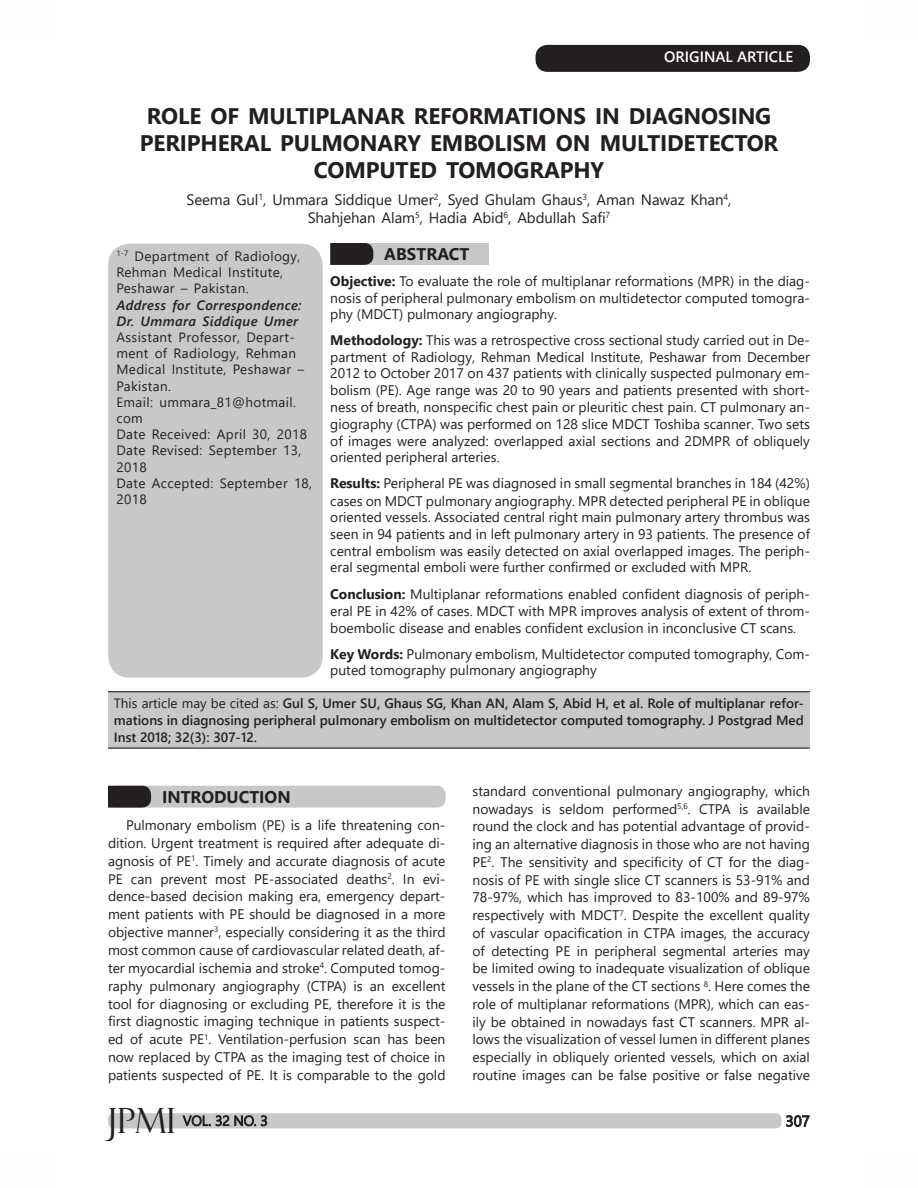
<style>
.page{position:relative;width:918px;height:1188px;background:#fff}
.page>*{position:absolute;margin:0;border:0;box-sizing:border-box;transform-origin:0 0}
.t1{font:34.8px "Felix Titling";color:#231f20}
.big_heading{font:700 22.5px/27px "Segoe UI";letter-spacing:-.005em;color:#231f20;text-align:center}
.t2{font:700 16.8px "Segoe UI";color:#231f20}
.big_heading-2{font:15px/18px "Segoe UI";letter-spacing:-.005em;color:#231f20;text-align:center}
.table_text{font:600 15px "Segoe UI";color:#fff}
.Body_Text{font:13.8px/17.7px "Segoe UI";color:#231f20;text-align:justify}
.abstract_body_text{font:13.8px/16.8px "Segoe UI";color:#231f20;text-align:justify}
.t3{font:300 13.8px "Segoe UI";color:#231f20}
.frame_text_first_pag{font:13.5px/16.2px "Segoe UI";letter-spacing:.025em;color:#231f20}
.text_between_2_lines{font:600 13.5px/17.2px "Segoe UI";color:#231f20;text-align:justify}
.frame_text_first_pag-2{font:italic 600 13.5px "Segoe UI";letter-spacing:.03em;color:#231f20}
.s1{font-weight:700}
.s2{font-weight:400}
</style>
<div class="page">
<div style="left:108px;top:1113px;width:674px;height:15px;background:#c7c8ca;border-radius:6px"></div>
<svg style="left:182px;top:1115px;width:86px;height:12px"></svg>
<svg style="left:786px;top:1115px;width:24px;height:12px"></svg>
<div style="left:536px;top:45px;width:274px;height:27px;background:#231f20;border-radius:12px"></div>
<div style="left:108px;top:786px;width:338px;height:22px;background:#c7c8ca;border-radius:9px"></div>
<svg style="left:108px;top:786px;width:43px;height:22px"></svg>
<div style="left:330px;top:243px;width:159px;height:22px;background:#c7c8ca"></div>
<svg style="left:330px;top:243px;width:43px;height:22px"></svg>
<div style="left:108px;top:244px;width:215px;height:434px;background:#c7c8ca;border-radius:22px"></div>
<div style="left:108px;top:691px;width:702px;height:58px;background:#c7c8ca"></div>
<hr style="left:108px;top:691px;width:702px;height:1px;background:#231f20">
<hr style="left:108px;top:748px;width:702px;height:1px;background:#231f20">
<p class="table_text" style="left:664px;top:45px;width:131px">ORIGINAL ARTICLE</p>
<p class="big_heading" style="left:140px;top:103px;width:640px">ROLE OF MULTIPLANAR REFORMATIONS IN DIAGNOSING<br>PERIPHERAL PULMONARY EMBOLISM ON MULTIDETECTOR<br>COMPUTED TOMOGRAPHY</p>
<p class="big_heading-2" style="left:187px;top:191px;width:546px">Seema Gul<sup>1</sup>, Ummara Siddique Umer<sup>2</sup>, Syed Ghulam Ghaus<sup>3</sup>, Aman Nawaz Khan<sup>4</sup>,<br>Shahjehan Alam<sup>5</sup>, Hadia Abid<sup>6</sup>, Abdullah Safi<sup>7</sup></p>
<p class="frame_text_first_pag" style="left:116px;top:248px;width:186px"><sup>1-7</sup> Department of Radiology,<br>Rehman Medical Institute,<br>Peshawar – Pakistan.</p>
<p class="frame_text_first_pag-2" style="left:116px;top:294px;width:187px">Address for Correspondence:</p>
<p class="frame_text_first_pag-2" style="left:116px;top:310px;width:183px">Dr. Ummara Siddique Umer</p>
<p class="frame_text_first_pag" style="left:116px;top:329px;width:189px">Assistant Professor, Depart&shy;ment of Radiology, Rehman<br>Medical Institute, Peshawar –<br>Pakistan.</p>
<p class="frame_text_first_pag" style="left:116px;top:394px;width:181px">Email: ummara_81@hotmail. com</p>
<p class="frame_text_first_pag" style="left:116px;top:426px;width:192px">Date Received: April 30, 2018</p>
<p class="frame_text_first_pag" style="left:116px;top:442px;width:186px">Date Revised: September 13,<br>2018</p>
<p class="frame_text_first_pag" style="left:116px;top:475px;width:197px">Date Accepted: September 18,<br>2018</p>
<p class="t2" style="left:384px;top:241px;width:87px">ABSTRACT</p>
<p class="abstract_body_text" style="left:330px;top:273px;width:481px"><span class="s1">Objective:</span> To evaluate the role of multiplanar reformations (MPR) in the diag&shy;nosis of peripheral pulmonary embolism on multidetector computed tomogra&shy;phy (MDCT) pulmonary angiography.</p>
<p class="abstract_body_text" style="left:330px;top:331px;width:481px"><span class="s1">Methodology:</span> This was a retrospective cross sectional study carried out in De&shy;partment of Radiology, Rehman Medical Institute, Peshawar from December 2012 to October 2017 on 437 patients with clinically suspected pulmonary em&shy;bolism (PE). Age range was 20 to 90 years and patients presented with short&shy;ness of breath, nonspecific chest pain or pleuritic chest pain. CT pulmonary an&shy;giography (CTPA) was performed on 128 slice MDCT Toshiba scanner. Two sets of images were analyzed: overlapped axial sections and 2DMPR of obliquely oriented peripheral arteries.</p>
<p class="abstract_body_text" style="left:330px;top:475px;width:481px"><span class="s1">Results:</span> Peripheral PE was diagnosed in small segmental branches in 184 (42%) cases on MDCT pulmonary angiography. MPR detected peripheral PE in oblique oriented vessels. Associated central right main pulmonary artery thrombus was seen in 94 patients and in left pulmonary artery in 93 patients. The presence of central embolism was easily detected on axial overlapped images. The periph&shy;eral segmental emboli were further confirmed or excluded with MPR.</p>
<p class="abstract_body_text" style="left:330px;top:585px;width:481px;line-height:17.2px"><span class="s1">Conclusion:</span> Multiplanar reformations enabled confident diagnosis of periph&shy;eral PE in 42% of cases. MDCT with MPR improves analysis of extent of throm&shy;boembolic disease and enables confident exclusion in inconclusive CT scans.</p>
<p class="abstract_body_text" style="left:330px;top:645px;width:481px"><span class="s1">Key Words:</span> Pulmonary embolism, Multidetector computed tomography, Com&shy;puted tomography pulmonary angiography</p>
<p class="text_between_2_lines" style="left:114px;top:694px;width:692px"><span class="s2">This article may be cited as:</span> Gul S, Umer SU, Ghaus SG, Khan AN, Alam S, Abid H, et al. Role of multiplanar refor&shy;mations in diagnosing peripheral pulmonary embolism on multidetector computed tomography. J Postgrad Med Inst 2018; 32(3): 307-12.</p>
<p class="t2" style="left:162px;top:783px;width:130px">INTRODUCTION</p>
<p class="Body_Text" style="left:108px;top:816px;width:339px;text-indent:18px">Pulmonary embolism (PE) is a life threatening con&shy;dition. Urgent treatment is required after adequate di&shy;agnosis of PE<sup>1</sup>. Timely and accurate diagnosis of acute PE can prevent most PE-associated deaths<sup>2</sup>. In evi&shy;dence-based decision making era, emergency depart&shy;ment patients with PE should be diagnosed in a more objective manner<sup>3</sup>, especially considering it as the third most common cause of cardiovascular related death, af&shy;ter myocardial ischemia and stroke<sup>4</sup>. Computed tomog&shy;raphy pulmonary angiography (CTPA) is an excellent tool for diagnosing or excluding PE, therefore it is the first diagnostic imaging technique in patients suspect&shy;ed of acute PE<sup>1</sup>. Ventilation-perfusion scan has been now replaced by CTPA as the imaging test of choice in patients suspected of PE. It is comparable to the gold</p>
<p class="Body_Text" style="left:472px;top:782px;width:339px">standard conventional pulmonary angiography, which nowadays is seldom performed<sup>5,6</sup>. CTPA is available round the clock and has potential advantage of provid&shy;ing an alternative diagnosis in those who are not having PE<sup>2</sup>. The sensitivity and specificity of CT for the diag&shy;nosis of PE with single slice CT scanners is 53-91% and 78-97%, which has improved to 83-100% and 89-97% respectively with MDCT<sup>7</sup>. Despite the excellent quality of vascular opacification in CTPA images, the accuracy of detecting PE in peripheral segmental arteries may be limited owing to inadequate visualization of oblique vessels in the plane of the CT sections <sup>8</sup>. Here comes the role of multiplanar reformations (MPR), which can eas&shy;ily be obtained in nowadays fast CT scanners. MPR al&shy;lows the visualization of vessel lumen in different planes especially in obliquely oriented vessels, which on axial routine images can be false positive or false negative</p>
<h1 class="t1" style="left:108px;top:1101px;width:69px">JPMI</h1>
<p class="t3" style="left:183px;top:1110px;width:86px">VOL. 32 NO. 3</p>
<p class="big_heading-2" style="left:786px;top:1112px;width:26px">307</p>
</div>
